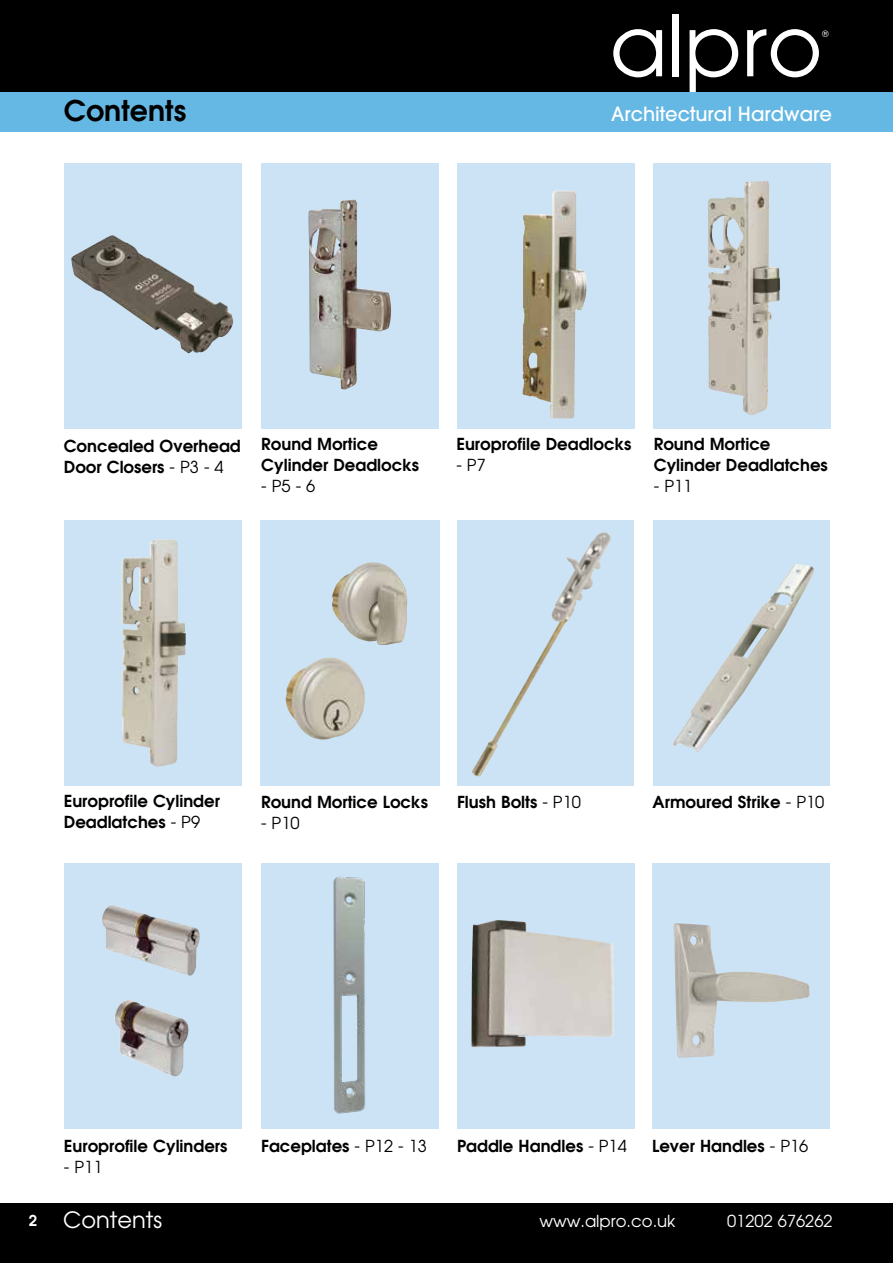
<style>
.page{position:relative;width:893px;height:1263px;background:#fff}
.page>*{position:absolute;margin:0;border:0;box-sizing:border-box;transform-origin:0 0}
.t1{font:84.3px "Avant Garde";color:#fff}
.t2{font:600 28.5px "Avant Garde";color:#000}
.t3{font:22.5px "Avant Garde";color:#fff}
.t4{font:500 19.5px "Avant Garde";color:#fff}
.t5{font:600 16.5px/21px "Avant Garde";color:#000}
.t6{font:16.5px "Avant Garde";color:#fff}
.t7{font:16.5px "Avant Garde";color:#000}
.t8{font:9px "Helvetica";color:#fff}
.s1{font-weight:400}
.s2{font-weight:600;font-size:15px}
</style>
<div class="page">
<div style="left:0;top:0;width:893px;height:93px;background:#000"></div>
<div style="left:0;top:93px;width:893px;height:39px;background:#65b8e3"></div>
<div style="left:457px;top:164px;width:178px;height:265px;background:#cbe3f4"></div>
<img style="left:522px;top:191px;width:34px;height:227px">
<div style="left:260px;top:520px;width:179px;height:266px;background:#cbe3f4"></div>
<img style="left:332px;top:562px;width:75px;height:83px">
<img style="left:286px;top:657px;width:79px;height:82px">
<div style="left:457px;top:520px;width:177px;height:266px;background:#cbe3f4"></div>
<img style="left:552px;top:532px;width:52px;height:103px">
<div style="left:64px;top:164px;width:177px;height:265px;background:#cbe3f4"></div>
<img style="left:71px;top:235px;width:162px;height:118px">
<svg style="left:654px;top:164px;width:177px;height:265px;background:#c8dbe7"></svg>
<div style="left:64px;top:520px;width:177px;height:266px;background:#cbe3f4"></div>
<img style="left:707px;top:181px;width:60px;height:112px">
<hr style="left:892px;top:1203px;width:1px;height:60px;background:#000">
<div style="left:0;top:1203px;width:892px;height:60px;background:#000"></div>
<div style="left:64px;top:863px;width:177px;height:266px;background:#cbe3f4"></div>
<img style="left:102px;top:905px;width:98px;height:71px">
<img style="left:114px;top:1000px;width:75px;height:76px">
<div style="left:652px;top:863px;width:177px;height:266px;background:#cbe3f4"></div>
<img style="left:674px;top:923px;width:136px;height:135px">
<div style="left:261px;top:164px;width:178px;height:265px;background:#cbe3f4"></div>
<img style="left:308px;top:199px;width:83px;height:191px">
<div style="left:457px;top:863px;width:178px;height:266px;background:#cbe3f4"></div>
<img style="left:471px;top:920px;width:143px;height:127px">
<div style="left:261px;top:863px;width:178px;height:266px;background:#cbe3f4"></div>
<img style="left:333px;top:876px;width:33px;height:238px">
<div style="left:653px;top:520px;width:177px;height:266px;background:#cbe3f4"></div>
<img style="left:672px;top:564px;width:143px;height:189px">
<img style="left:121px;top:540px;width:65px;height:226px">
<h1 class="t1" style="left:610px;top:-7px;width:214px">alpro</h1>
<p class="t8" style="left:822px;top:27px;width:8px">®</p>
<h2 class="t2" style="left:64px;top:92px;width:124px">Contents</h2>
<p class="t4" style="left:611px;top:102px;width:222px">Architectural Hardware</p>
<p class="t5" style="left:456px;top:434px;width:177px">Europrofile Deadlocks</p>
<p class="t7" style="left:456px;top:455px;width:31px">- P7</p>
<p class="t5" style="left:64px;top:435px;width:179px">Concealed Overhead<br>Door Closers <span class="s1">- P3 - 4</span></p>
<p class="t5" style="left:654px;top:433px;width:176px">Round Mortice<br>Cylinder Deadlatches</p>
<p class="t7" style="left:654px;top:476px;width:40px">- P11</p>
<p class="t5" style="left:261px;top:433px;width:159px">Round Mortice<br>Cylinder Deadlocks</p>
<p class="t7" style="left:261px;top:476px;width:56px">- P5 - 6</p>
<p class="t5" style="left:64px;top:790px;width:158px">Europrofile Cylinder<br>Deadlatches <span class="s1">- P9</span></p>
<p class="t5" style="left:261px;top:791px;width:168px">Round Mortice Locks</p>
<p class="t7" style="left:261px;top:813px;width:40px">- P10</p>
<p class="t5" style="left:457px;top:791px;width:125px">Flush Bolts <span class="s1">- P10</span></p>
<p class="t5" style="left:653px;top:791px;width:173px">Armoured Strike <span class="s1">- P10</span></p>
<p class="t5" style="left:64px;top:1135px;width:165px">Europrofile Cylinders</p>
<p class="t7" style="left:64px;top:1156px;width:40px">- P11</p>
<p class="t5" style="left:261px;top:1135px;width:167px">Faceplates <span class="s1">- P12 - 13</span></p>
<p class="t5" style="left:457px;top:1135px;width:171px">Paddle Handles <span class="s1">- P14</span></p>
<p class="t5" style="left:652px;top:1135px;width:158px">Lever Handles <span class="s1">- P16</span></p>
<h3 class="t3" style="left:29px;top:1206px;width:135px"><span class="s2">2</span> Contents</h3>
<p class="t6" style="left:539px;top:1210px;width:138px">www.alpro.co.uk</p>
<p class="t6" style="left:727px;top:1210px;width:107px">01202 676262</p>
</div>
